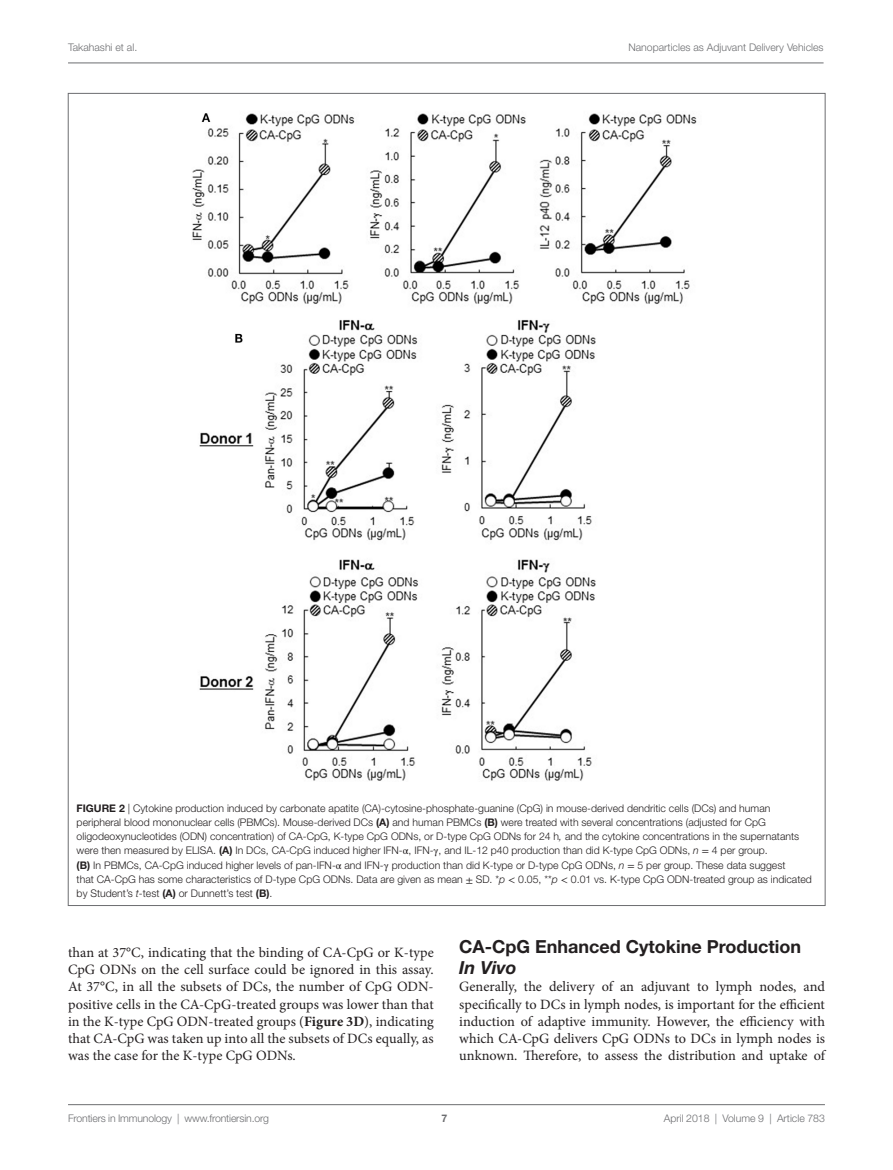
<style>
.page{position:relative;width:893px;height:1170px;background:#fff}
.page>*{position:absolute;margin:0;border:0;box-sizing:border-box;transform-origin:0 0}
.t1{font:700 18px "Helvetica Neue LT Std";color:#231f20}
.t2{font:italic 700 18px "Helvetica Neue LT Std";color:#231f20}
.t3{font:14.25px/17.2px "Minion Pro";color:#231f20;text-align:justify}
.t4{font:300 10.5px/14.2px "Helvetica Neue LT Std";color:#231f20}
.t5{font:300 10.5px "Helvetica Neue LT Std";color:#6c6d70}
.t6{font:700 10.5px "Helvetica Neue LT Std";color:#6c6d70}
.s1{font-weight:700}
.s2{font-style:italic}
.s3{font-family:"STIX General";font-weight:400}
</style>
<div class="page">
<img style="left:192px;top:113px;width:505px;height:668px">
<hr style="left:68px;top:1104px;width:757px;height:1px;background:#6c6d70">
<hr style="left:68px;top:63px;width:756px;height:1px;background:#6c6d70">
<p class="t5" style="left:68px;top:41px;width:71px">Takahashi et al.</p>
<p class="t5" style="left:628px;top:41px;width:197px">Nanoparticles as Adjuvant Delivery Vehicles</p>
<p class="t4" style="left:77px;top:800px;width:737px"><span class="s1">Figure 2</span> | Cytokine production induced by carbonate apatite (CA)-cytosine-phosphate-guanine (CpG) in mouse-derived dendritic cells (DCs) and human peripheral blood mononuclear cells (PBMCs). Mouse-derived DCs <span class="s1">(A)</span> and human PBMCs <span class="s1">(B)</span> were treated with several concentrations (adjusted for CpG oligodeoxynucleotides (ODN) concentration) of CA-CpG, K-type CpG ODNs, or D-type CpG ODNs for 24 h<span class="s2">,</span> and the cytokine concentrations in the supernatants were then measured by ELISA. <span class="s1">(A)</span> In DCs, CA-CpG induced higher IFN-<span class="s3">α</span>, IFN-<span class="s3">γ</span>, and IL-12 p40 production than did K-type CpG ODNs, <span class="s2">n</span> <span class="s3">=</span> 4 per group.<br><span class="s1">(B)</span> In PBMCs, CA-CpG induced higher levels of pan-IFN-<span class="s3">α</span> and IFN-<span class="s3">γ</span> production than did K-type or D-type CpG ODNs, <span class="s2">n</span> <span class="s3">=</span> 5 per group. These data suggest<br>that CA-CpG has some characteristics of D-type CpG ODNs. Data are given as mean <span class="s3">±</span> SD. *<span class="s2">p</span> <span class="s3">&lt;</span> 0.05, **<span class="s2">p</span> <span class="s3">&lt;</span> 0.01 vs. K-type CpG ODN-treated group as indicated by Student’s <span class="s2">t</span>-test <span class="s1">(A)</span> or Dunnett’s test <span class="s1">(B)</span>.</p>
<p class="t3" style="left:68px;top:943px;width:367px">than at 37°C, indicating that the binding of CA-CpG or K-type CpG ODNs on the cell surface could be ignored in this assay.<br>At 37°C, in all the subsets of DCs, the number of CpG ODN&shy;positive cells in the CA-CpG-treated groups was lower than that in the K-type CpG ODN-treated groups (<span class="s1">Figure 3D</span>), indicating that CA-CpG was taken up into all the subsets of DCs equally, as was the case for the K-type CpG ODNs.</p>
<h1 class="t1" style="left:459px;top:935px;width:344px">CA-CpG Enhanced Cytokine Production</h1>
<h1 class="t2" style="left:459px;top:956px;width:59px">In Vivo</h1>
<p class="t3" style="left:459px;top:978px;width:367px">Generally, the delivery of an adjuvant to lymph nodes, and specifically to DCs in lymph nodes, is important for the efficient induction of adaptive immunity. However, the efficiency with which CA-CpG delivers CpG ODNs to DCs in lymph nodes is unknown. Therefore, to assess the distribution and uptake of</p>
<p class="t5" style="left:68px;top:1111px;width:203px">Frontiers in Immunology | www.frontiersin.org</p>
<p class="t5" style="left:664px;top:1111px;width:163px">April 2018 | Volume 9 | Article 783</p>
<p class="t6" style="left:441px;top:1111px;width:7px">7</p>
</div>
